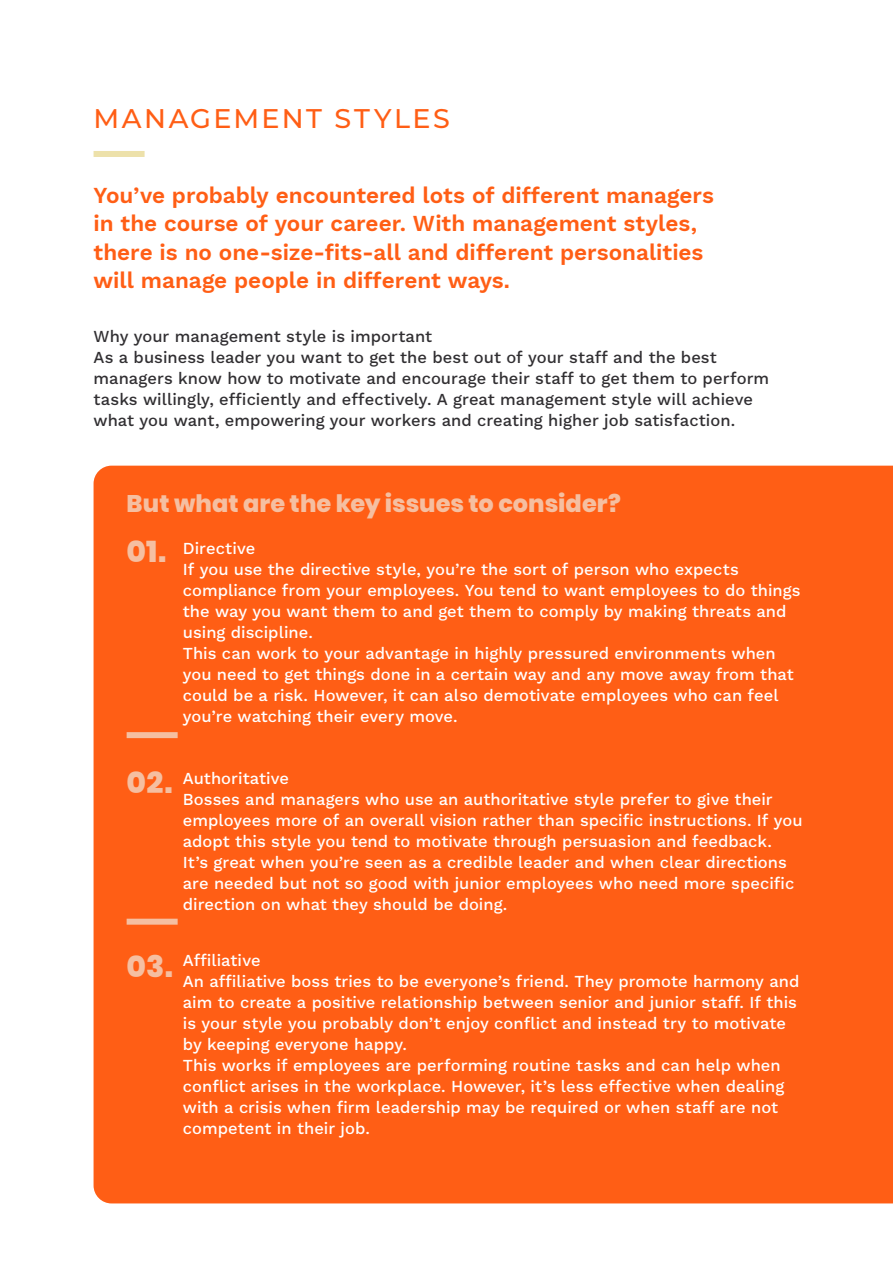
<style>
.page{position:relative;width:893px;height:1263px;background:#fff}
.page>*{position:absolute;margin:0;border:0;box-sizing:border-box;transform-origin:0 0}
.t1{font:800 30px "Poppins";color:#f5bfa1}
.t2{font:500 27px "Montserrat";letter-spacing:.095em;color:#ff5e15}
.t3{font:800 24px "Poppins";color:#f5bfa1}
.t4{font:22.5px/28.5px "Work Sans";color:#ff5e15}
.t5{font:16.5px/21px "Work Sans";color:#fff}
.t6{font:16.5px/21px "Work Sans";color:#312f32}
.s1{font-family:"Poppins";font-weight:600}
</style>
<div class="page">
<div style="left:94px;top:466px;width:799px;height:737px;background:#ff5e15"></div>
<div style="left:127px;top:732px;width:51px;height:6px;background:#f5bfa1"></div>
<div style="left:127px;top:919px;width:51px;height:6px;background:#f5bfa1"></div>
<div style="left:94px;top:151px;width:51px;height:6px;background:#ede1aa"></div>
<h2 class="t2" style="left:94px;top:100px;width:358px">MANAGEMENT STYLES</h2>
<h3 class="t4" style="left:94px;top:180px;width:622px">You’ve probably encountered lots of different managers in the course of your career. With management styles, there is no one-size-fits-all and different personalities will manage people in different ways<span class="s1">.</span></h3>
<p class="t6" style="left:94px;top:325px;width:677px">Why your management style is important<br>As a business leader you want to get the best out of your staff and the best managers know how to motivate and encourage their staff to get them to perform tasks willingly, efficiently and effectively. A great management style will achieve what you want, empowering your workers and creating higher job satisfaction.</p>
<h3 class="t3" style="left:127px;top:490px;width:496px">But what are the key issues to consider?</h3>
<h1 class="t1" style="left:127px;top:534px;width:41px">01.</h1>
<p class="t5" style="left:183px;top:537px;width:619px">Directive<br>If you use the directive style, you’re the sort of person who expects compliance from your employees. You tend to want employees to do things the way you want them to and get them to comply by making threats and using discipline.<br>This can work to your advantage in highly pressured environments when you need to get things done in a certain way and any move away from that could be a risk. However, it can also demotivate employees who can feel you’re watching their every move.</p>
<h1 class="t1" style="left:127px;top:765px;width:47px">02.</h1>
<p class="t5" style="left:183px;top:767px;width:621px">Authoritative<br>Bosses and managers who use an authoritative style prefer to give their employees more of an overall vision rather than specific instructions. If you adopt this style you tend to motivate through persuasion and feedback.<br>It’s great when you’re seen as a credible leader and when clear directions are needed but not so good with junior employees who need more specific direction on what they should be doing.</p>
<h1 class="t1" style="left:127px;top:949px;width:48px">03.</h1>
<p class="t5" style="left:183px;top:949px;width:618px">Affiliative<br>An affiliative boss tries to be everyone’s friend. They promote harmony and aim to create a positive relationship between senior and junior staff. If this is your style you probably don’t enjoy conflict and instead try to motivate by keeping everyone happy.<br>This works if employees are performing routine tasks and can help when conflict arises in the workplace. However, it’s less effective when dealing with a crisis when firm leadership may be required or when staff are not competent in their job.</p>
</div>
